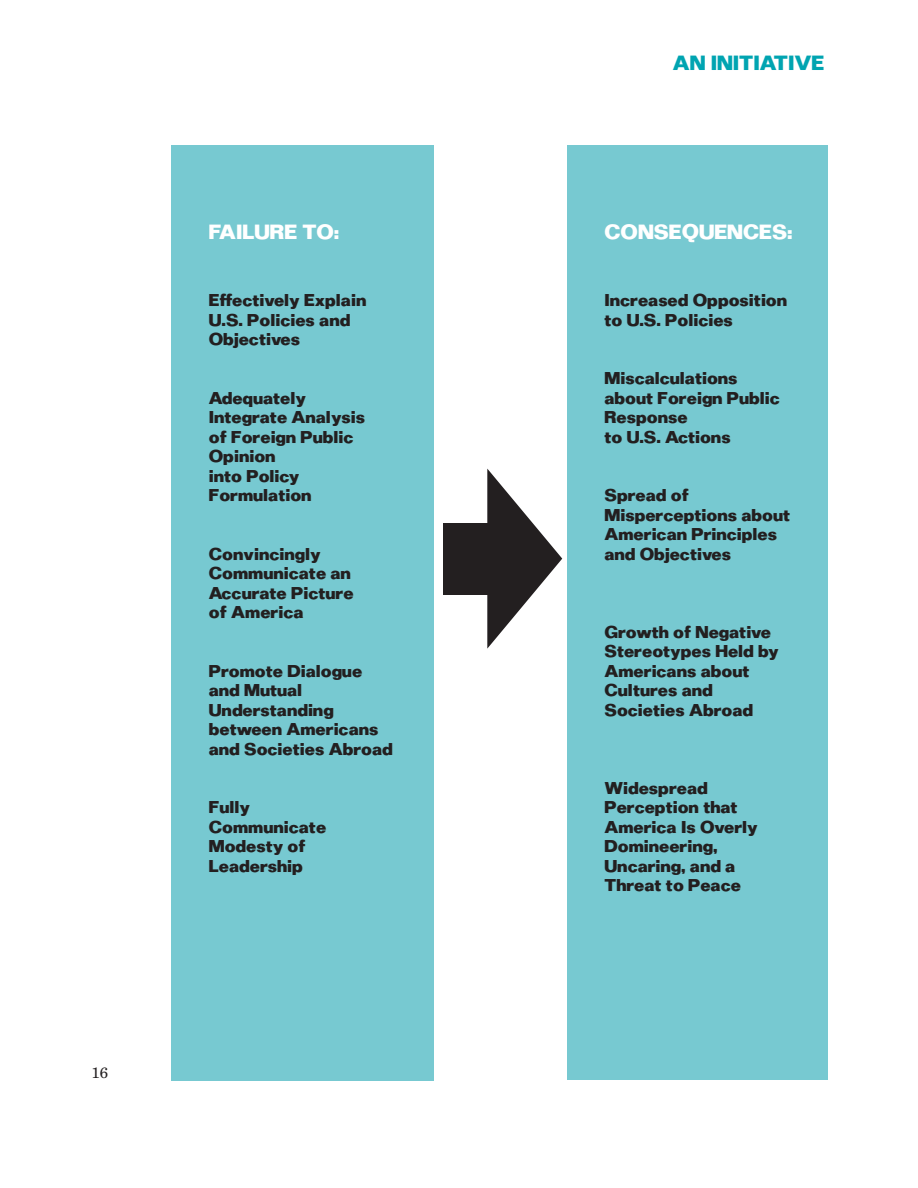
<style>
.page{position:relative;width:918px;height:1188px;background:#fff}
.page>*{position:absolute;margin:0;border:0;box-sizing:border-box;transform-origin:0 0}
.t1{font:700 18px "Folio";color:#fff}
.t2{font:700 18px "Folio";color:#00a4b1}
.t3{font:700 15px/19.5px "Folio";color:#231f20}
.t4{font:15px "New Century Schlbk";color:#231f20}
</style>
<div class="page">
<div style="left:171px;top:145px;width:263px;height:936px;background:#77c9d1"></div>
<div style="left:567px;top:145px;width:261px;height:935px;background:#77c9d1"></div>
<svg style="left:487px;top:469px;width:75px;height:180px"></svg>
<div style="left:443px;top:523px;width:45px;height:72px;background:#231f20"></div>
<p class="t4" style="left:92px;top:1067px;width:18px">16</p>
<p class="t1" style="left:209px;top:226px;width:132px">FAILURE TO:</p>
<p class="t3" style="left:209px;top:293px;width:159px">Effectively Explain<br>U.S. Policies and<br>Objectives</p>
<p class="t3" style="left:209px;top:390px;width:158px">Adequately<br>Integrate Analysis of Foreign Public<br>Opinion<br>into Policy<br>Formulation</p>
<p class="t3" style="left:209px;top:546px;width:146px">Convincingly<br>Communicate an<br>Accurate Picture of America</p>
<p class="t3" style="left:209px;top:663px;width:185px">Promote Dialogue and Mutual<br>Understanding between Americans and Societies Abroad</p>
<p class="t3" style="left:209px;top:800px;width:119px">Fully<br>Communicate<br>Modesty of<br>Leadership</p>
<p class="t2" style="left:673px;top:57px;width:153px">AN INITIATIVE</p>
<p class="t1" style="left:604px;top:226px;width:189px">CONSEQUENCES:</p>
<p class="t3" style="left:604px;top:293px;width:184px">Increased Opposition to U.S. Policies</p>
<p class="t3" style="left:604px;top:371px;width:177px">Miscalculations about Foreign Public<br>Response<br>to U.S. Actions</p>
<p class="t3" style="left:604px;top:488px;width:187px">Spread of<br>Misperceptions about<br>American Principles and Objectives</p>
<p class="t3" style="left:604px;top:624px;width:176px">Growth of Negative<br>Stereotypes Held by<br>Americans about<br>Cultures and<br>Societies Abroad</p>
<p class="t3" style="left:604px;top:780px;width:155px">Widespread<br>Perception that<br>America Is Overly<br>Domineering,<br>Uncaring, and a<br>Threat to Peace</p>
</div>
